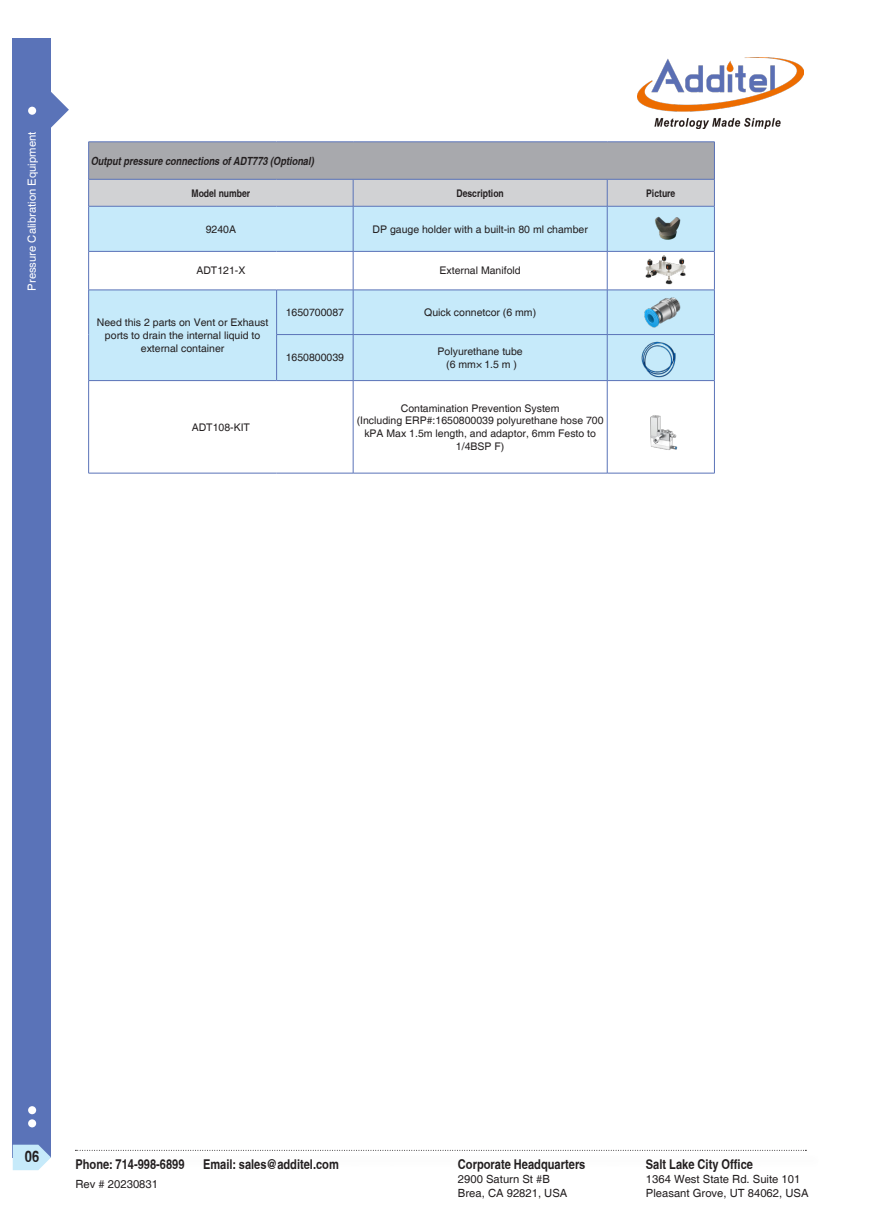
<style>
.page{position:relative;width:893px;height:1212px;background:#fff}
.page>*{position:absolute;margin:0;border:0;box-sizing:border-box;transform-origin:0 0}
.t1{font:700 condensed 15.75px "Helvetica";color:#231f20}
.t2{font:700 condensed 13.5px "Helvetica";color:#231f20}
.t3{font:11.25px/13.5px "Helvetica";color:#231f20}
.t4{font:italic 700 condensed 11.25px "Helvetica";color:#231f20}
.t5{font:11.25px "Helvetica";color:#fff}
.t6{font:10.5px/12.6px "Helvetica";color:#231f20;text-align:center}
.t7{font:700 condensed 10.5px "Helvetica";color:#231f20}
</style>
<div class="page">
<div style="left:13px;top:38px;width:38px;height:1119px;background:#5a73b8"></div>
<svg style="left:51px;top:92px;width:18px;height:36px"></svg>
<div style="left:28px;top:107px;width:8px;height:8px;background:#fff;border-radius:50%"></div>
<div style="left:28px;top:1119px;width:8px;height:8px;background:#fff;border-radius:50%"></div>
<div style="left:28px;top:1106px;width:8px;height:8px;background:#fff;border-radius:50%"></div>
<svg style="left:13px;top:1145px;width:38px;height:25px"></svg>
<svg style="left:75px;top:1150px;width:731px;height:1px"></svg>
<img style="left:638px;top:57px;width:165px;height:72px">
<div style="left:89px;top:142px;width:625px;height:37px;background:#a8a9ad"></div>
<svg style="left:89px;top:207px;width:625px;height:173px;fill:#c6eafa"></svg>
<hr style="left:88px;top:142px;width:1px;height:37px;background:#5a73b8">
<hr style="left:353px;top:206px;width:1px;height:45px;background:#5a73b8">
<hr style="left:607px;top:206px;width:1px;height:45px;background:#5a73b8">
<hr style="left:88px;top:251px;width:189px;height:1px;background:#5a73b8">
<hr style="left:277px;top:251px;width:76px;height:1px;background:#5a73b8">
<hr style="left:353px;top:251px;width:254px;height:1px;background:#5a73b8">
<hr style="left:353px;top:252px;width:1px;height:38px;background:#5a73b8">
<hr style="left:607px;top:251px;width:108px;height:1px;background:#5a73b8">
<hr style="left:607px;top:252px;width:1px;height:38px;background:#5a73b8">
<hr style="left:276px;top:290px;width:1px;height:44px;background:#5a73b8">
<hr style="left:353px;top:290px;width:1px;height:44px;background:#5a73b8">
<hr style="left:607px;top:290px;width:1px;height:44px;background:#5a73b8">
<hr style="left:276px;top:334px;width:77px;height:1px;background:#5a73b8">
<hr style="left:276px;top:335px;width:1px;height:45px;background:#5a73b8">
<hr style="left:353px;top:334px;width:254px;height:1px;background:#5a73b8">
<hr style="left:353px;top:335px;width:1px;height:45px;background:#5a73b8">
<hr style="left:607px;top:334px;width:108px;height:1px;background:#5a73b8">
<hr style="left:607px;top:335px;width:1px;height:45px;background:#5a73b8">
<hr style="left:353px;top:381px;width:1px;height:92px;background:#5a73b8">
<hr style="left:607px;top:381px;width:1px;height:92px;background:#5a73b8">
<hr style="left:88px;top:142px;width:189px;height:1px;background:#5a73b8">
<hr style="left:277px;top:142px;width:76px;height:1px;background:#5a73b8">
<hr style="left:353px;top:142px;width:254px;height:1px;background:#5a73b8">
<hr style="left:607px;top:142px;width:108px;height:1px;background:#5a73b8">
<hr style="left:714px;top:142px;width:1px;height:37px;background:#5a73b8">
<hr style="left:714px;top:381px;width:1px;height:92px;background:#5a73b8">
<hr style="left:88px;top:473px;width:189px;height:1px;background:#5a73b8">
<hr style="left:277px;top:473px;width:76px;height:1px;background:#5a73b8">
<hr style="left:353px;top:473px;width:254px;height:1px;background:#5a73b8">
<hr style="left:607px;top:473px;width:108px;height:1px;background:#5a73b8">
<svg style="left:88px;top:179px;width:627px;height:27px;background:#cbcdd2"></svg>
<hr style="left:88px;top:206px;width:189px;height:1px;background:#5a73b8">
<hr style="left:277px;top:206px;width:76px;height:1px;background:#5a73b8">
<hr style="left:353px;top:206px;width:254px;height:1px;background:#5a73b8">
<hr style="left:607px;top:206px;width:108px;height:1px;background:#5a73b8">
<hr style="left:714px;top:206px;width:1px;height:45px;background:#5a73b8">
<hr style="left:714px;top:252px;width:1px;height:38px;background:#5a73b8">
<hr style="left:88px;top:290px;width:189px;height:1px;background:#5a73b8">
<hr style="left:277px;top:290px;width:76px;height:1px;background:#5a73b8">
<hr style="left:353px;top:290px;width:254px;height:1px;background:#5a73b8">
<hr style="left:607px;top:290px;width:108px;height:1px;background:#5a73b8">
<hr style="left:714px;top:290px;width:1px;height:44px;background:#5a73b8">
<hr style="left:714px;top:335px;width:1px;height:45px;background:#5a73b8">
<hr style="left:88px;top:380px;width:189px;height:1px;background:#5a73b8">
<hr style="left:277px;top:380px;width:76px;height:1px;background:#5a73b8">
<hr style="left:353px;top:380px;width:254px;height:1px;background:#5a73b8">
<hr style="left:607px;top:380px;width:108px;height:1px;background:#5a73b8">
<hr style="left:88px;top:206px;width:1px;height:45px;background:#5a73b8">
<hr style="left:88px;top:252px;width:1px;height:38px;background:#5a73b8">
<hr style="left:88px;top:290px;width:1px;height:45px;background:#5a73b8">
<hr style="left:88px;top:335px;width:1px;height:45px;background:#5a73b8">
<hr style="left:88px;top:381px;width:1px;height:92px;background:#5a73b8">
<img style="left:640px;top:253px;width:50px;height:32px">
<img style="left:653px;top:210px;width:36px;height:33px">
<img style="left:633px;top:338px;width:46px;height:40px">
<img style="left:639px;top:294px;width:43px;height:37px">
<img style="left:650px;top:415px;width:28px;height:35px">
<p class="t5" style="left:25px;top:291px;width:160px;rotate:-90deg">Pressure Calibration Equipment</p>
<p class="t4" style="left:91px;top:154px;width:224px">Output pressure connections of ADT773 (Optional)</p>
<p class="t7" style="left:191px;top:186px;width:60px">Model number</p>
<p class="t7" style="left:456px;top:186px;width:49px">Description</p>
<p class="t7" style="left:646px;top:186px;width:31px">Picture</p>
<p class="t6" style="left:206px;top:223px;width:32px">9240A</p>
<p class="t6" style="left:372px;top:223px;width:217px">DP gauge holder with a built-in 80 ml chamber</p>
<p class="t6" style="left:196px;top:265px;width:51px">ADT121-X</p>
<p class="t6" style="left:440px;top:265px;width:83px">External Manifold</p>
<p class="t6" style="left:97px;top:317px;width:173px">Need this 2 parts on Vent or Exhaust ports to drain the internal liquid to external container</p>
<p class="t6" style="left:192px;top:421px;width:60px">ADT108-KIT</p>
<p class="t6" style="left:286px;top:306px;width:60px">1650700087</p>
<p class="t6" style="left:424px;top:306px;width:114px">Quick connetcor (6 mm)</p>
<p class="t6" style="left:286px;top:352px;width:60px">1650800039</p>
<p class="t6" style="left:438px;top:345px;width:87px">Polyurethane tube</p>
<p class="t6" style="left:446px;top:358px;width:72px">(6 mm× 1.5 m )</p>
<p class="t6" style="left:401px;top:402px;width:160px">Contamination Prevention System</p>
<p class="t6" style="left:357px;top:415px;width:248px">(Including ERP#:1650800039 polyurethane hose 700 kPA Max 1.5m length, and adaptor, 6mm Festo to<br>1/4BSP F)</p>
<h1 class="t1" style="left:25px;top:1147px;width:16px">06</h1>
<p class="t2" style="left:75px;top:1156px;width:111px">Phone: 714-998-6899</p>
<p class="t2" style="left:203px;top:1156px;width:137px">Email: sales@additel.com</p>
<p class="t3" style="left:75px;top:1177px;width:84px">Rev # 20230831</p>
<p class="t2" style="left:458px;top:1156px;width:129px">Corporate Headquarters</p>
<p class="t3" style="left:458px;top:1173px;width:111px">2900 Saturn St #B<br>Brea, CA 92821, USA</p>
<p class="t2" style="left:646px;top:1156px;width:109px">Salt Lake City Office</p>
<p class="t3" style="left:646px;top:1173px;width:164px">1364 West State Rd. Suite 101<br>Pleasant Grove, UT 84062, USA</p>
</div>
